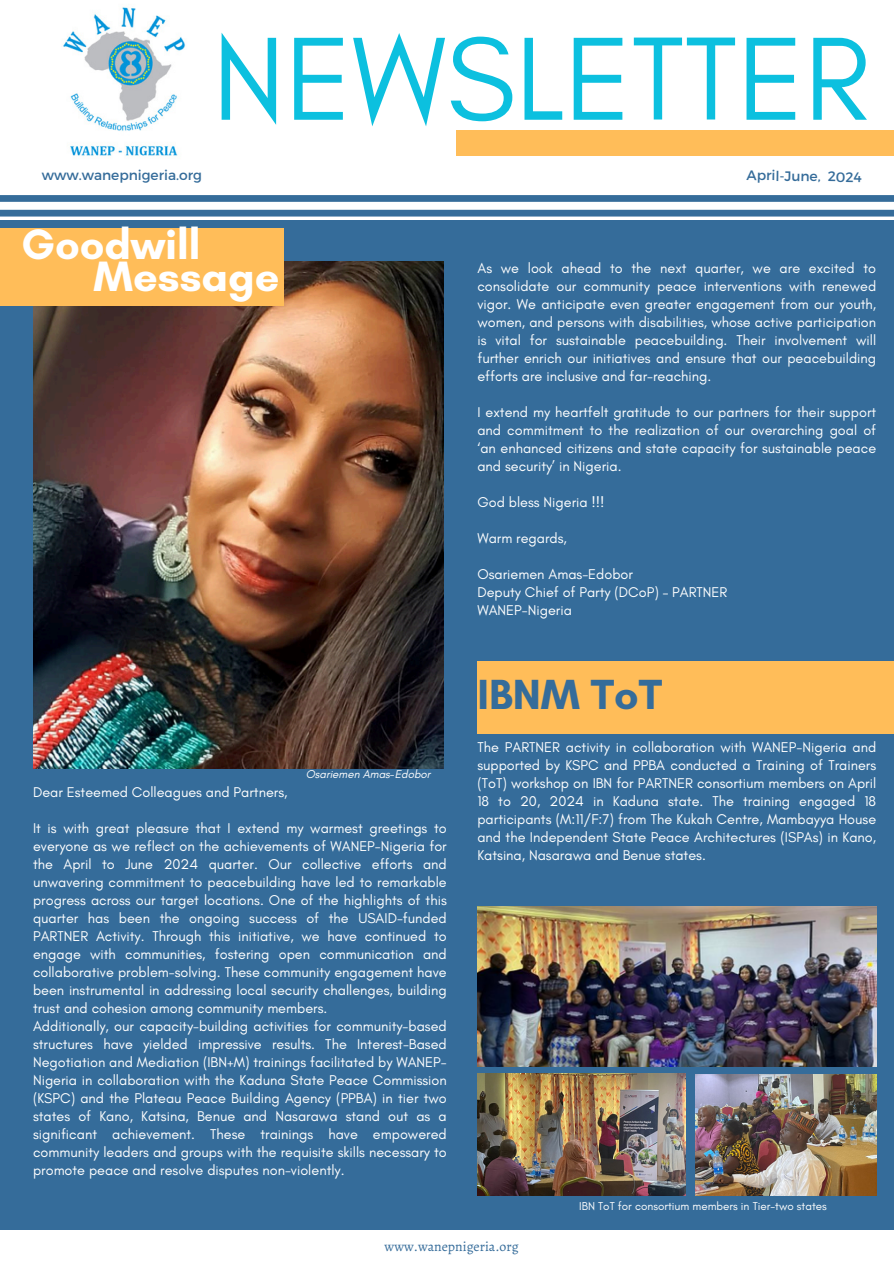
<style>
.page{position:relative;width:894px;height:1264px;background:#fff}
.page>*{position:absolute;margin:0;border:0;box-sizing:border-box;transform-origin:0 0}
.t1{font:120.45px "Glacial Indifference";color:#0cc0df}
.t2{font:700 43.2px/32.1px "Glacial Indifference";color:#fff}
.t3{font:700 42.9px "Glacial Indifference";color:#356c9a}
.t4{font:14.4px/18px "Glacial Indifference";color:#fff;text-align:justify}
.t5{font:13.8px "Montserrat";color:#356c9a}
.t6{font:13.8px "Alegreya";color:#356c9a}
.t7{font:11.55px "Glacial Indifference";color:#fff}
.t8{font:italic 11.55px "Glacial Indifference";color:#fff}
</style>
<div class="page">
<div style="left:0;top:195px;width:893px;height:7px;background:#356c9a"></div>
<img style="left:63px;top:7px;width:123px;height:149px">
<div style="left:0;top:210px;width:893px;height:6px;background:#356c9a"></div>
<div style="left:455px;top:130px;width:438px;height:25px;background:#ffbd59"></div>
<div style="left:0;top:220px;width:893px;height:1009px;background:#356c9a"></div>
<div style="left:477px;top:661px;width:416px;height:72px;background:#ffbd59"></div>
<img style="left:33px;top:261px;width:410px;height:507px">
<img style="left:477px;top:906px;width:398px;height:160px">
<img style="left:477px;top:1073px;width:208px;height:122px">
<img style="left:695px;top:1074px;width:181px;height:121px">
<div style="left:0;top:228px;width:284px;height:77px;background:#ffbd59"></div>
<h3 class="t1" style="left:212px;top:5px;width:658px">NEWSLETTER</h3>
<p class="t5" style="left:42px;top:166px;width:162px">www.wanepnigeria.org</p>
<p class="t5" style="left:746px;top:166px;width:117px;rotate:1deg">April-June, 2024</p>
<h3 class="t2" style="left:94px;top:228px;width:187px;text-indent:-72px">Goodwill<br>Message</h3>
<p class="t8" style="left:305px;top:767px;width:126px">Osariemen Amas-Edobor</p>
<h3 class="t4" style="left:33px;top:783px;width:256px">Dear Esteemed Colleagues and Partners,</h3>
<h3 class="t4" style="left:33px;top:819px;width:415px;text-align:left">It is with great pleasure that I extend my warmest greetings to everyone as we reflect on the achievements of WANEP-Nigeria for the April to June 2024 quarter. Our collective efforts and unwavering commitment to peacebuilding have led to remarkable progress across our target locations. One of the highlights of this quarter has been the ongoing success of the USAID-funded PARTNER Activity. Through this initiative, we have continued to engage with communities, fostering open communication and collaborative problem-solving. These community engagement have been instrumental in addressing local security challenges, building trust and cohesion among community members.<br>Additionally, our capacity-building activities for community-based structures have yielded impressive results. The Interest-Based Negotiation and Mediation (IBN+M) trainings facilitated by WANEP-Nigeria in collaboration with the Kaduna State Peace Commission (KSPC) and the Plateau Peace Building Agency (PPBA) in tier two states of Kano, Katsina, Benue and Nasarawa stand out as a significant achievement. These trainings have empowered community leaders and groups with the requisite skills necessary to promote peace and resolve disputes non-violently.</h3>
<h3 class="t4" style="left:477px;top:258px;width:400px">As we look ahead to the next quarter, we are excited to consolidate our community peace interventions with renewed vigor. We anticipate even greater engagement from our youth, women, and persons with disabilities, whose active participation is vital for sustainable peacebuilding. Their involvement will further enrich our initiatives and ensure that our peacebuilding efforts are inclusive and far-reaching.</h3>
<h3 class="t4" style="left:477px;top:402px;width:400px">I extend my heartfelt gratitude to our partners for their support and commitment to the realization of our overarching goal of ‘an enhanced citizens and state capacity for sustainable peace and security’ in Nigeria.</h3>
<h3 class="t4" style="left:477px;top:492px;width:129px">God bless Nigeria !!!</h3>
<h2 class="t4" style="left:477px;top:528px;width:91px">Warm regards,</h2>
<h3 class="t4" style="left:477px;top:564px;width:251px;text-align:left">Osariemen Amas-Edobor<br>Deputy Chief of Party (DCoP) – PARTNER<br>WANEP-Nigeria</h3>
<h3 class="t3" style="left:477px;top:668px;width:186px">IBNM ToT</h3>
<h3 class="t4" style="left:477px;top:738px;width:400px">The PARTNER activity in collaboration with WANEP-Nigeria and supported by KSPC and PPBA conducted a Training of Trainers (ToT) workshop on IBN for PARTNER consortium members on April 18 to 20, 2024 in Kaduna state. The training engaged 18 participants (M:11/F:7) from The Kukah Centre, Mambayya House and the Independent State Peace Architectures (ISPAs) in Kano, Katsina, Nasarawa and Benue states.</h3>
<p class="t7" style="left:579px;top:1199px;width:249px">IBN ToT for consortium members in Tier-two states</p>
<h2 class="t6" style="left:384px;top:1236px;width:135px">www.wanepnigeria.org</h2>
</div>
